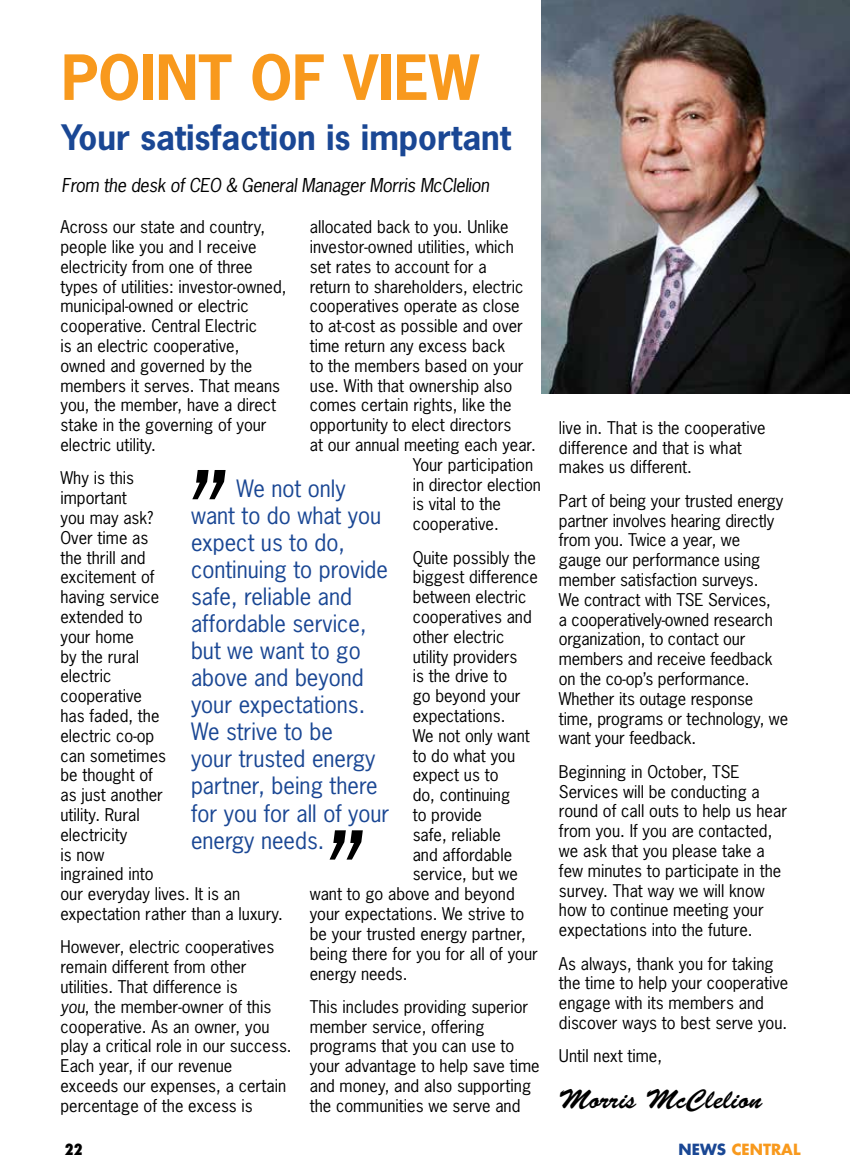
<style>
.page{position:relative;width:851px;height:1175px;background:#fff}
.page>*{position:absolute;margin:0;border:0;box-sizing:border-box;transform-origin:0 0}
.t1{font:italic 108px "News Gothic";color:#000}
.t2{font:700 58.5px "News Gothic";color:#f8991d}
.t3{font:700 33px "News Gothic";color:#1a4794}
.t4{font:27px "Brush Script Std";color:#000}
.t5{font:22.5px/27px "News Gothic";color:#1a4794}
.t6{font:italic 18px "News Gothic";letter-spacing:-.02em;color:#000}
.t7{font:16.5px/19.8px "News Gothic";color:#000}
.t8{font:700 15px "Futura";color:#f8991d}
.t9{font:800 condensed 15px "Futura";color:#000}
.s1{font-style:italic}
.s2{color:#1a4794}
</style>
<div class="page">
<img style="left:541px;top:0;width:308px;height:393px">
<h2 class="t2" style="left:61px;top:39px;width:419px">POINT OF VIEW</h2>
<h3 class="t3" style="left:61px;top:115px;width:451px">Your satisfaction is important</h3>
<p class="t6" style="left:62px;top:173px;width:429px">From the desk of CEO &amp; General Manager Morris McClelion</p>
<p class="t7" style="left:60px;top:217px;width:227px">Across our state and country, people like you and I receive electricity from one of three types of utilities: investor-owned, municipal-owned or electric cooperative. Central Electric<br>is an electric cooperative, owned and governed by the members it serves. That means you, the member, have a direct stake in the governing of your electric utility.</p>
<p class="t7" style="left:60px;top:468px;width:224px">Why is this<br>important<br>you may ask?<br>Over time as<br>the thrill and<br>excitement of<br>having service<br>extended to<br>your home<br>by the rural<br>electric<br>cooperative<br>has faded, the<br>electric co-op<br>can sometimes<br>be thought of<br>as just another<br>utility. Rural<br>electricity<br>is now<br>ingrained into<br>our everyday lives. It is an expectation rather than a luxury.</p>
<p class="t7" style="left:60px;top:937px;width:233px">However, electric cooperatives remain different from other utilities. That difference is<br><span class="s1">you</span>, the member-owner of this cooperative. As an owner, you play a critical role in our success.<br>Each year, if our revenue exceeds our expenses, a certain percentage of the excess is</p>
<p class="t7" style="left:310px;top:217px;width:200px">allocated back to you. Unlike</p>
<p class="t7" style="left:310px;top:237px;width:206px">investor-owned utilities, which</p>
<p class="t7" style="left:310px;top:256px;width:178px">set rates to account for a</p>
<p class="t7" style="left:310px;top:276px;width:215px">return to shareholders, electric</p>
<p class="t7" style="left:310px;top:296px;width:211px">cooperatives operate as close</p>
<p class="t7" style="left:310px;top:316px;width:215px">to at-cost as possible and over</p>
<p class="t7" style="left:310px;top:336px;width:197px">time return any excess back</p>
<p class="t7" style="left:310px;top:355px;width:215px">to the members based on your</p>
<p class="t7" style="left:310px;top:375px;width:204px">use. With that ownership also</p>
<p class="t7" style="left:310px;top:395px;width:203px">comes certain rights, like the</p>
<p class="t7" style="left:310px;top:415px;width:203px">opportunity to elect directors</p>
<p class="t7" style="left:310px;top:435px;width:227px">at our annual meeting each year.</p>
<p class="t7" style="left:412px;top:454px;width:122px">Your participation</p>
<p class="t7" style="left:412px;top:474px;width:130px">in director election</p>
<p class="t7" style="left:412px;top:494px;width:90px">is vital to the</p>
<p class="t7" style="left:412px;top:514px;width:88px">cooperative.</p>
<p class="t7" style="left:412px;top:547px;width:125px">Quite possibly the</p>
<p class="t7" style="left:412px;top:567px;width:127px">biggest difference</p>
<p class="t7" style="left:412px;top:587px;width:115px">between electric</p>
<p class="t7" style="left:412px;top:606px;width:121px">cooperatives and</p>
<p class="t7" style="left:412px;top:626px;width:93px">other electric</p>
<p class="t7" style="left:412px;top:646px;width:106px">utility providers</p>
<p class="t7" style="left:412px;top:666px;width:96px">is the drive to</p>
<p class="t7" style="left:412px;top:686px;width:109px">go beyond your</p>
<p class="t7" style="left:412px;top:705px;width:94px">expectations.</p>
<p class="t7" style="left:412px;top:725px;width:119px">We not only want</p>
<p class="t7" style="left:412px;top:745px;width:104px">to do what you</p>
<p class="t7" style="left:412px;top:765px;width:87px">expect us to</p>
<p class="t7" style="left:412px;top:785px;width:99px">do, continuing</p>
<p class="t7" style="left:412px;top:804px;width:71px">to provide</p>
<p class="t7" style="left:412px;top:824px;width:90px">safe, reliable</p>
<p class="t7" style="left:412px;top:844px;width:101px">and affordable</p>
<p class="t7" style="left:412px;top:864px;width:107px">service, but we</p>
<p class="t7" style="left:310px;top:884px;width:206px">want to go above and beyond</p>
<p class="t7" style="left:310px;top:903px;width:216px">your expectations. We strive to</p>
<p class="t7" style="left:310px;top:923px;width:218px">be your trusted energy partner,</p>
<p class="t7" style="left:310px;top:943px;width:230px">being there for you for all of your</p>
<p class="t7" style="left:310px;top:963px;width:99px">energy needs.</p>
<p class="t7" style="left:310px;top:996px;width:231px">This includes providing superior member service, offering programs that you can use to your advantage to help save time and money, and also supporting the communities we serve and</p>
<h1 class="t1" style="left:182px;top:444px;width:40px">”</h1>
<p class="t5" style="left:191px;top:475px;width:200px;text-indent:45px">We not only want to do what you expect us to do, continuing to provide safe, reliable and affordable service, but we want to go above and beyond your expectations.<br>We strive to be<br>your trusted energy partner, being there for you for all of your energy needs.</p>
<h1 class="t1" style="left:319px;top:804px;width:40px">”</h1>
<p class="t7" style="left:559px;top:417px;width:208px">live in. That is the cooperative difference and that is what makes us different.</p>
<p class="t7" style="left:559px;top:490px;width:231px">Part of being your trusted energy partner involves hearing directly from you. Twice a year, we<br>gauge our performance using member satisfaction surveys.<br>We contract with TSE Services,<br>a cooperatively-owned research organization, to contact our members and receive feedback on the co-op’s performance.<br>Whether its outage response time, programs or technology, we want your feedback.</p>
<p class="t7" style="left:559px;top:761px;width:229px">Beginning in October, TSE<br>Services will be conducting a round of call outs to help us hear from you. If you are contacted, we ask that you please take a few minutes to participate in the survey. That way we will know how to continue meeting your expectations into the future.</p>
<p class="t7" style="left:559px;top:953px;width:231px">As always, thank you for taking the time to help your cooperative engage with its members and discover ways to best serve you.</p>
<p class="t7" style="left:559px;top:1046px;width:105px">Until next time,</p>
<h3 class="t4" style="left:559px;top:1084px;width:205px">Morris McClelion</h3>
<p class="t9" style="left:64px;top:1139px;width:20px">22</p>
<p class="t8" style="left:678px;top:1139px;width:123px"><span class="s2">NEWS</span> CENTRAL</p>
</div>
